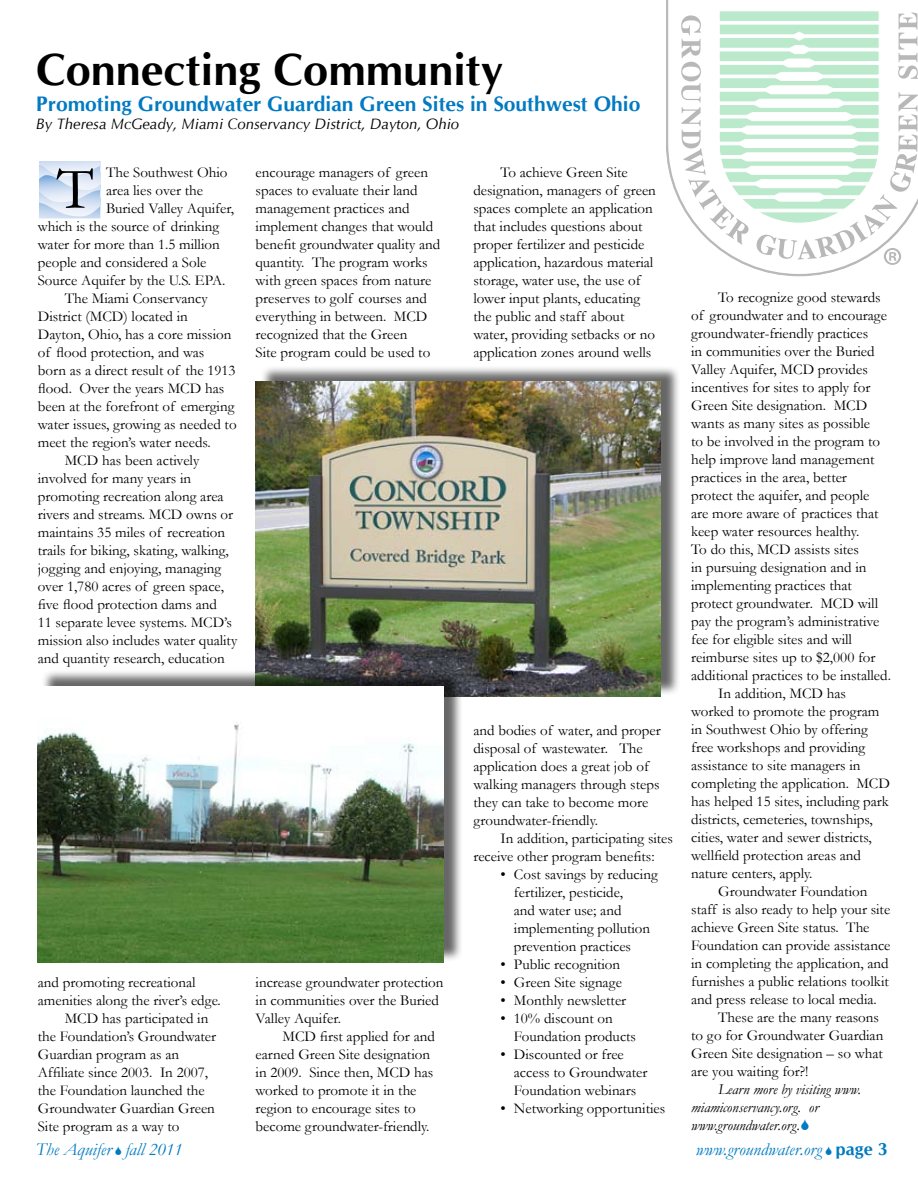
<style>
.page{position:relative;width:918px;height:1188px;background:#fff}
.page>*{position:absolute;margin:0;border:0;box-sizing:border-box;transform-origin:0 0}
.t1{font:60px "Garamond";color:#000}
.t2{font:700 45px "Cg Omega";color:#000}
.t3{font:700 21px "Cg Omega";color:#007ac2}
.t4{font:italic 18px "Garamond";color:#007ac2}
.t5{font:15px/18px "Garamond";color:#000}
.t6{font:italic 15px/18px "Garamond";color:#000}
.t7{font:italic 15px "Cg Omega";color:#000}
.s1{font-family:"Cg Omega";font-weight:700;font-style:normal}
</style>
<div class="page">
<svg style="left:666px;top:0;width:186px;height:276px"></svg>
<svg style="left:719px;top:10px;width:160px;height:2px"></svg>
<svg style="left:681px;top:12px;width:237px;height:253px"></svg>
<svg style="left:39px;top:161px;width:61px;height:57px;background:#d5e2f3"></svg>
<div style="left:260px;top:365px;width:427px;height:337px;background:#000;opacity:.6"></div>
<img style="left:256px;top:382px;width:404px;height:314px">
<div style="left:41px;top:670px;width:428px;height:298px;background:#000;opacity:.6"></div>
<img style="left:38px;top:687px;width:405px;height:276px">
<h2 class="t2" style="left:36px;top:44px;width:469px">Connecting Community</h2>
<h3 class="t3" style="left:36px;top:91px;width:606px">Promoting Groundwater Guardian Green Sites in Southwest Ohio</h3>
<p class="t7" style="left:36px;top:115px;width:425px">By Theresa McGeady, Miami Conservancy District, Dayton, Ohio</p>
<h1 class="t1" style="left:57px;top:148px;width:38px">T</h1>
<p class="t5" style="left:106px;top:163px;width:123px">The Southwest Ohio</p>
<p class="t5" style="left:256px;top:163px;width:186px">encourage managers of green spaces to evaluate their land management practices and implement changes that would benefit groundwater quality and quantity. The program works with green spaces from nature preserves to golf courses and everything in between. MCD recognized that the Green<br>Site program could be used to</p>
<p class="t5" style="left:473px;top:163px;width:184px;text-indent:27px">To achieve Green Site designation, managers of green spaces complete an application that includes questions about proper fertilizer and pesticide application, hazardous material storage, water use, the use of lower input plants, educating the public and staff about water, providing setbacks or no application zones around wells</p>
<p class="t5" style="left:106px;top:181px;width:99px">area lies over the</p>
<p class="t5" style="left:106px;top:199px;width:130px">Buried Valley Aquifer,</p>
<p class="t5" style="left:38px;top:217px;width:183px">which is the source of drinking</p>
<p class="t5" style="left:38px;top:235px;width:183px">water for more than 1.5 million</p>
<p class="t5" style="left:38px;top:253px;width:170px">people and considered a Sole</p>
<p class="t5" style="left:38px;top:271px;width:189px">Source Aquifer by the U.S. EPA.</p>
<p class="t5" style="left:65px;top:289px;width:145px">The Miami Conservancy</p>
<p class="t5" style="left:38px;top:307px;width:152px">District (MCD) located in</p>
<p class="t5" style="left:38px;top:325px;width:195px">Dayton, Ohio, has a core mission</p>
<p class="t5" style="left:38px;top:343px;width:168px">of flood protection, and was</p>
<p class="t5" style="left:38px;top:361px;width:199px">born as a direct result of the 1913</p>
<p class="t5" style="left:38px;top:379px;width:188px">flood. Over the years MCD has</p>
<p class="t5" style="left:38px;top:397px;width:198px">been at the forefront of emerging</p>
<p class="t5" style="left:38px;top:415px;width:200px">water issues, growing as needed to</p>
<p class="t5" style="left:38px;top:433px;width:174px">meet the region’s water needs.</p>
<p class="t5" style="left:65px;top:451px;width:136px">MCD has been actively</p>
<p class="t5" style="left:38px;top:469px;width:155px">involved for many years in</p>
<p class="t5" style="left:38px;top:487px;width:187px">promoting recreation along area</p>
<p class="t5" style="left:38px;top:505px;width:197px">rivers and streams. MCD owns or</p>
<p class="t5" style="left:38px;top:523px;width:189px">maintains 35 miles of recreation</p>
<p class="t5" style="left:38px;top:541px;width:193px">trails for biking, skating, walking,</p>
<p class="t5" style="left:38px;top:559px;width:185px">jogging and enjoying, managing</p>
<p class="t5" style="left:38px;top:577px;width:188px">over 1,780 acres of green space,</p>
<p class="t5" style="left:38px;top:595px;width:181px">five flood protection dams and</p>
<p class="t5" style="left:38px;top:613px;width:196px">11 separate levee systems. MCD’s</p>
<p class="t5" style="left:38px;top:631px;width:201px">mission also includes water quality</p>
<p class="t5" style="left:38px;top:649px;width:188px">and quantity research, education</p>
<p class="t5" style="left:38px;top:973px;width:159px">and promoting recreational</p>
<p class="t5" style="left:38px;top:991px;width:185px">amenities along the river’s edge.</p>
<p class="t5" style="left:65px;top:1009px;width:145px">MCD has participated in</p>
<p class="t5" style="left:38px;top:1027px;width:180px">the Foundation’s Groundwater</p>
<p class="t5" style="left:38px;top:1045px;width:143px">Guardian program as an</p>
<p class="t5" style="left:38px;top:1063px;width:172px">Affiliate since 2003. In 2007,</p>
<p class="t5" style="left:38px;top:1081px;width:169px">the Foundation launched the</p>
<p class="t5" style="left:38px;top:1099px;width:179px">Groundwater Guardian Green</p>
<p class="t5" style="left:38px;top:1117px;width:143px">Site program as a way to</p>
<p class="t5" style="left:256px;top:973px;width:189px">increase groundwater protection in communities over the Buried<br>Valley Aquifer.</p>
<p class="t5" style="left:256px;top:1027px;width:181px;text-indent:27px">MCD first applied for and earned Green Site designation in 2009. Since then, MCD has worked to promote it in the region to encourage sites to become groundwater-friendly.</p>
<p class="t5" style="left:473px;top:721px;width:189px">and bodies of water, and proper disposal of wastewater. The application does a great job of walking managers through steps they can take to become more groundwater-friendly.</p>
<p class="t5" style="left:473px;top:829px;width:201px;text-indent:27px">In addition, participating sites receive other program benefits:</p>
<p class="t5" style="left:514px;top:865px;width:145px;text-indent:-14px">• Cost savings by reducing fertilizer, pesticide,<br>and water use; and implementing pollution prevention practices</p>
<p class="t5" style="left:500px;top:955px;width:121px">• Public recognition</p>
<p class="t5" style="left:500px;top:973px;width:123px">• Green Site signage</p>
<p class="t5" style="left:500px;top:991px;width:127px">• Monthly newsletter</p>
<p class="t5" style="left:514px;top:1009px;width:124px;text-indent:-14px">• 10% discount on<br>Foundation products</p>
<p class="t5" style="left:514px;top:1045px;width:135px;text-indent:-14px">• Discounted or free access to Groundwater<br>Foundation webinars</p>
<p class="t5" style="left:500px;top:1099px;width:166px">• Networking opportunities</p>
<p class="t5" style="left:718px;top:288px;width:164px">To recognize good stewards</p>
<p class="t5" style="left:691px;top:306px;width:197px">of groundwater and to encourage</p>
<p class="t5" style="left:691px;top:324px;width:179px">groundwater-friendly practices</p>
<p class="t5" style="left:691px;top:342px;width:185px">in communities over the Buried</p>
<p class="t5" style="left:691px;top:360px;width:178px">Valley Aquifer, MCD provides</p>
<p class="t5" style="left:691px;top:378px;width:181px">incentives for sites to apply for</p>
<p class="t5" style="left:691px;top:396px;width:178px">Green Site designation. MCD</p>
<p class="t5" style="left:691px;top:414px;width:180px">wants as many sites as possible</p>
<p class="t5" style="left:691px;top:432px;width:191px">to be involved in the program to</p>
<p class="t5" style="left:691px;top:450px;width:185px">help improve land management</p>
<p class="t5" style="left:691px;top:468px;width:157px">practices in the area, better</p>
<p class="t5" style="left:691px;top:486px;width:180px">protect the aquifer, and people</p>
<p class="t5" style="left:691px;top:504px;width:189px">are more aware of practices that</p>
<p class="t5" style="left:691px;top:522px;width:170px">keep water resources healthy.</p>
<p class="t5" style="left:691px;top:540px;width:169px">To do this, MCD assists sites</p>
<p class="t5" style="left:691px;top:558px;width:177px">in pursuing designation and in</p>
<p class="t5" style="left:691px;top:576px;width:162px">implementing practices that</p>
<p class="t5" style="left:691px;top:594px;width:188px">protect groundwater. MCD will</p>
<p class="t5" style="left:691px;top:612px;width:190px">pay the program’s administrative</p>
<p class="t5" style="left:691px;top:630px;width:162px">fee for eligible sites and will</p>
<p class="t5" style="left:691px;top:648px;width:186px">reimburse sites up to $2,000 for</p>
<p class="t5" style="left:691px;top:666px;width:201px">additional practices to be installed.</p>
<p class="t5" style="left:718px;top:684px;width:129px">In addition, MCD has</p>
<p class="t5" style="left:691px;top:702px;width:190px">worked to promote the program</p>
<p class="t5" style="left:691px;top:720px;width:178px">in Southwest Ohio by offering</p>
<p class="t5" style="left:691px;top:738px;width:175px">free workshops and providing</p>
<p class="t5" style="left:691px;top:756px;width:171px">assistance to site managers in</p>
<p class="t5" style="left:691px;top:774px;width:200px">completing the application. MCD</p>
<p class="t5" style="left:691px;top:792px;width:199px">has helped 15 sites, including park</p>
<p class="t5" style="left:691px;top:810px;width:183px">districts, cemeteries, townships,</p>
<p class="t5" style="left:691px;top:828px;width:182px">cities, water and sewer districts,</p>
<p class="t5" style="left:691px;top:846px;width:171px">wellfield protection areas and</p>
<p class="t5" style="left:691px;top:864px;width:123px">nature centers, apply.</p>
<p class="t5" style="left:718px;top:882px;width:151px">Groundwater Foundation</p>
<p class="t5" style="left:691px;top:900px;width:201px">staff is also ready to help your site</p>
<p class="t5" style="left:691px;top:918px;width:180px">achieve Green Site status. The</p>
<p class="t5" style="left:691px;top:936px;width:201px">Foundation can provide assistance</p>
<p class="t5" style="left:691px;top:954px;width:199px">in completing the application, and</p>
<p class="t5" style="left:691px;top:972px;width:199px">furnishes a public relations toolkit</p>
<p class="t5" style="left:691px;top:990px;width:187px">and press release to local media.</p>
<p class="t5" style="left:718px;top:1008px;width:162px">These are the many reasons</p>
<p class="t5" style="left:691px;top:1026px;width:194px">to go for Groundwater Guardian</p>
<p class="t5" style="left:691px;top:1044px;width:193px">Green Site designation – so what</p>
<p class="t5" style="left:691px;top:1062px;width:119px">are you waiting for?!</p>
<p class="t6" style="left:691px;top:1080px;width:171px;text-indent:27px">Learn more by visiting www. miamiconservancy.org. or www.groundwater.org.</p>
<p class="t4" style="left:36px;top:1137px;width:148px">The Aquifer fall 2011</p>
<p class="t4" style="left:696px;top:1137px;width:194px">www.groundwater.org <span class="s1">page 3</span></p>
</div>
